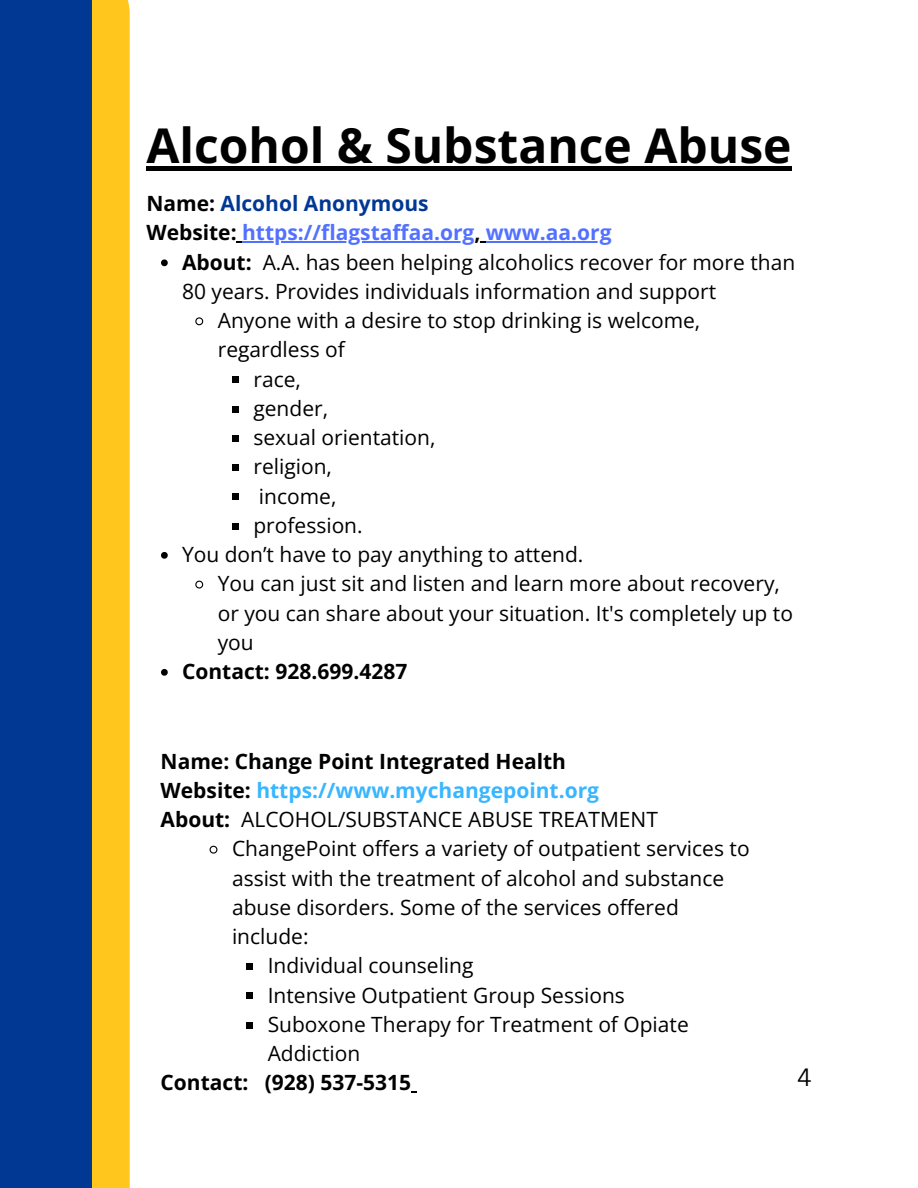
<style>
.page{position:relative;width:918px;height:1188px;background:#fff}
.page>*{position:absolute;margin:0;border:0;box-sizing:border-box;transform-origin:0 0}
.t1{font:700 48px "Open Sans";color:#000}
.t2{font:24.3px "Trade Gothic LT Pro";color:#000}
.t3{font:21px/29.2px "Open Sans";color:#000}
.t4{font:700 21px "Open Sans";color:#000}
.t5{font:700 21px/29.2px "Open Sans";color:#5271ff}
.t6{font:700 21px "Open Sans";color:#38b6ff}
.s1{color:#000}
.s2{color:#003893}
.s3{font-weight:700}
</style>
<div class="page">
<div style="left:92px;top:0;width:38px;height:1188px;background:#ffc61e"></div>
<div style="left:0;top:0;width:92px;height:1188px;background:#003893"></div>
<hr style="left:242px;top:241px;width:233px;height:2px;background:#5271ff">
<svg style="left:479px;top:241px;width:7px;height:2px"></svg>
<hr style="left:486px;top:241px;width:126px;height:2px;background:#5271ff">
<svg style="left:161px;top:259px;width:7px;height:7px"></svg>
<svg style="left:195px;top:317px;width:9px;height:9px"></svg>
<div style="left:232px;top:376px;width:7px;height:7px;background:#000"></div>
<div style="left:232px;top:406px;width:7px;height:6px;background:#000"></div>
<div style="left:232px;top:435px;width:7px;height:7px;background:#000"></div>
<div style="left:232px;top:464px;width:7px;height:7px;background:#000"></div>
<div style="left:232px;top:493px;width:7px;height:7px;background:#000"></div>
<div style="left:232px;top:523px;width:7px;height:6px;background:#000"></div>
<svg style="left:161px;top:552px;width:7px;height:7px"></svg>
<svg style="left:195px;top:580px;width:9px;height:9px"></svg>
<svg style="left:161px;top:669px;width:7px;height:7px"></svg>
<hr style="left:146px;top:167px;width:646px;height:4px;background:#000">
<svg style="left:209px;top:845px;width:9px;height:9px"></svg>
<div style="left:246px;top:963px;width:7px;height:7px;background:#000"></div>
<div style="left:246px;top:993px;width:7px;height:6px;background:#000"></div>
<div style="left:246px;top:1022px;width:7px;height:7px;background:#000"></div>
<p class="t1" style="left:146px;top:112px;width:647px">Alcohol &amp; Substance Abuse</p>
<p class="t5" style="left:146px;top:188px;width:467px"><span class="s1">Name:</span> <span class="s2">Alcohol Anonymous<br></span><span class="s1">Website:</span> https://flagstaffaa.org<span class="s1">,</span> www.aa.org</p>
<h2 class="t3" style="left:182px;top:247px;width:615px"><span class="s3">About:</span> A.A. has been helping alcoholics recover for more than</h2>
<h2 class="t3" style="left:182px;top:276px;width:536px">80 years. Provides individuals information and support</h2>
<h2 class="t3" style="left:218px;top:305px;width:484px">Anyone with a desire to stop drinking is welcome,</h2>
<h2 class="t3" style="left:218px;top:335px;width:129px">regardless of</h2>
<p class="t3" style="left:253px;top:364px;width:49px">race,</p>
<p class="t3" style="left:253px;top:393px;width:76px">gender,</p>
<p class="t3" style="left:253px;top:422px;width:184px">sexual orientation,</p>
<p class="t3" style="left:253px;top:452px;width:80px">religion,</p>
<p class="t3" style="left:259px;top:481px;width:79px">income,</p>
<p class="t3" style="left:253px;top:510px;width:111px">profession.</p>
<p class="t3" style="left:182px;top:539px;width:403px">You don’t have to pay anything to attend.</p>
<p class="t3" style="left:218px;top:569px;width:577px">You can just sit and listen and learn more about recovery, or you can share about your situation. It's completely up to you</p>
<p class="t4" style="left:182px;top:657px;width:227px">Contact: 928.699.4287</p>
<p class="t4" style="left:161px;top:746px;width:407px">Name: Change Point Integrated Health</p>
<p class="t6" style="left:161px;top:775px;width:440px"><span class="s1">Website:</span> https://www.mychangepoint.org</p>
<p class="t4" style="left:161px;top:805px;width:71px">About:</p>
<p class="t3" style="left:232px;top:804px;width:519px;text-indent:9px">ALCOHOL/SUBSTANCE ABUSE TREATMENT<br>ChangePoint offers a variety of outpatient services to assist with the treatment of alcohol and substance</p>
<p class="t3" style="left:232px;top:892px;width:448px">abuse disorders. Some of the services offered</p>
<p class="t3" style="left:232px;top:921px;width:78px">include:</p>
<p class="t3" style="left:268px;top:951px;width:207px">Individual counseling</p>
<p class="t3" style="left:268px;top:980px;width:359px">Intensive Outpatient Group Sessions</p>
<p class="t3" style="left:268px;top:1009px;width:423px">Suboxone Therapy for Treatment of Opiate<br>Addiction</p>
<p class="t4" style="left:161px;top:1068px;width:252px">Contact: (928) 537-5315</p>
<p class="t2" style="left:797px;top:1069px;width:16px">4</p>
</div>
